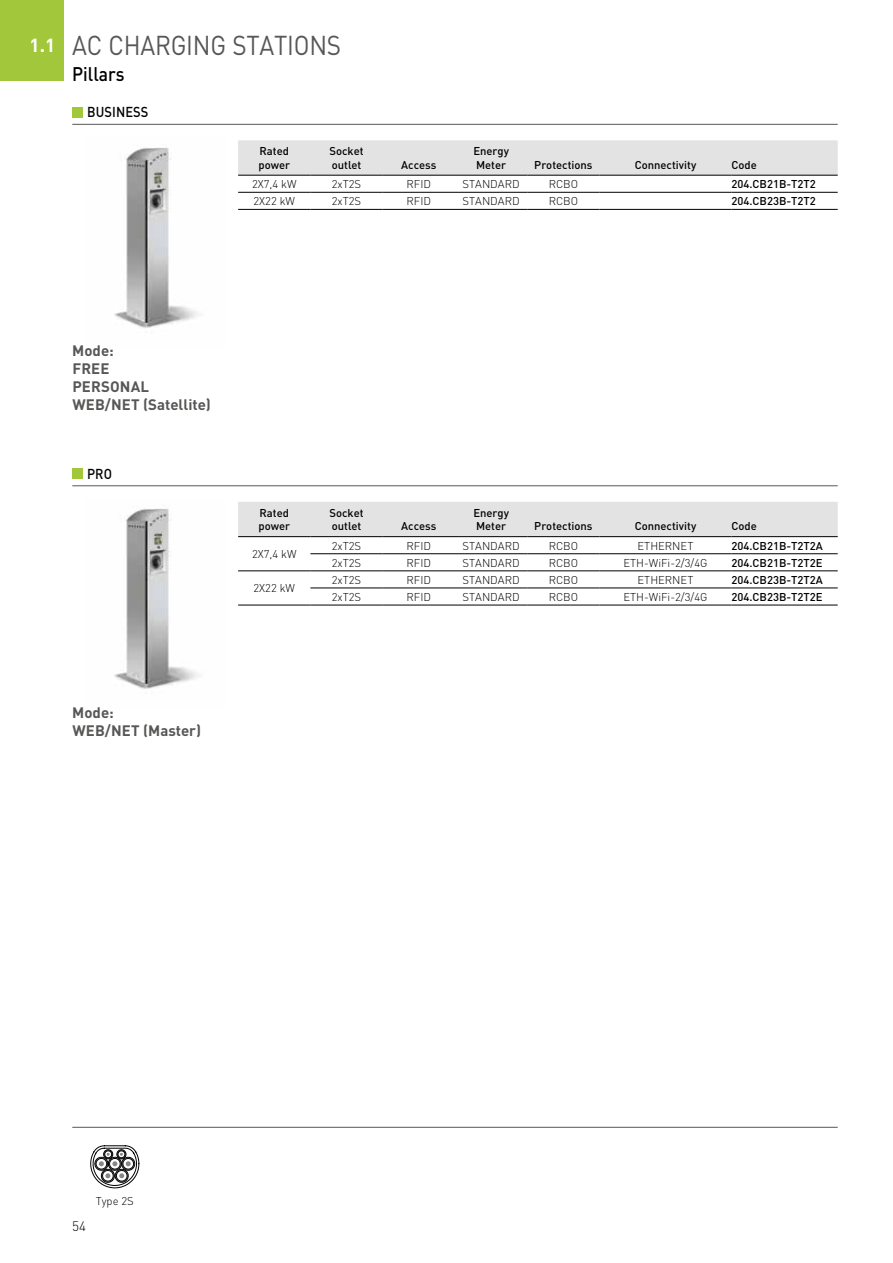
<style>
.page{position:relative;width:893px;height:1263px;background:#fff}
.page>*{position:absolute;margin:0;border:0;box-sizing:border-box;transform-origin:0 0}
.t1{font:27px "DIN Pro";letter-spacing:-.01em;color:#575756;scale:.9 1}
.t2{font:500 19.5px "DIN Pro";color:#000;scale:.9 1}
.t3{font:700 18.75px "DIN Pro";color:#fff}
.t4{font:700 15px/18px "DIN Pro";color:#575756}
.t5{font:500 14.25px "DIN Pro";letter-spacing:.01em;color:#000;scale:.9 1}
.t6{font:300 13.5px "DIN Pro";color:#000}
.t7{font:500 11.25px/13.5px "DIN Pro";color:#000}
.t8{font:300 11.25px "DIN Pro";color:#000}
</style>
<div class="page">
<div style="left:238px;top:140px;width:600px;height:35px;background:#e3e3e3"></div>
<hr style="left:310px;top:192px;width:73px;height:1px;background:#000">
<hr style="left:238px;top:175px;width:72px;height:1px;background:#000">
<hr style="left:310px;top:175px;width:73px;height:1px;background:#000">
<hr style="left:383px;top:175px;width:72px;height:1px;background:#000">
<hr style="left:455px;top:175px;width:72px;height:1px;background:#000">
<hr style="left:527px;top:175px;width:73px;height:1px;background:#000">
<hr style="left:600px;top:175px;width:131px;height:1px;background:#000">
<hr style="left:731px;top:175px;width:107px;height:1px;background:#000">
<hr style="left:238px;top:209px;width:72px;height:1px;background:#000">
<hr style="left:310px;top:209px;width:73px;height:1px;background:#000">
<hr style="left:383px;top:209px;width:72px;height:1px;background:#000">
<hr style="left:455px;top:209px;width:72px;height:1px;background:#000">
<hr style="left:527px;top:209px;width:73px;height:1px;background:#000">
<hr style="left:600px;top:209px;width:131px;height:1px;background:#000">
<hr style="left:731px;top:209px;width:107px;height:1px;background:#000">
<hr style="left:383px;top:192px;width:72px;height:1px;background:#000">
<hr style="left:455px;top:192px;width:72px;height:1px;background:#000">
<hr style="left:527px;top:192px;width:73px;height:1px;background:#000">
<hr style="left:600px;top:192px;width:131px;height:1px;background:#000">
<hr style="left:731px;top:192px;width:107px;height:1px;background:#000">
<hr style="left:238px;top:192px;width:72px;height:1px;background:#000">
<img style="left:114px;top:147px;width:86px;height:181px">
<hr style="left:72px;top:485px;width:766px;height:1px;background:#575756">
<div style="left:72px;top:468px;width:11px;height:11px;background:#a2c73a"></div>
<div style="left:238px;top:502px;width:600px;height:34px;background:#e3e3e3"></div>
<hr style="left:310px;top:553px;width:73px;height:1px;background:#000">
<hr style="left:310px;top:571px;width:73px;height:1px;background:#000">
<hr style="left:310px;top:588px;width:73px;height:1px;background:#000">
<hr style="left:238px;top:536px;width:72px;height:1px;background:#000">
<hr style="left:310px;top:536px;width:73px;height:1px;background:#000">
<hr style="left:383px;top:536px;width:72px;height:1px;background:#000">
<hr style="left:455px;top:536px;width:72px;height:1px;background:#000">
<hr style="left:527px;top:536px;width:73px;height:1px;background:#000">
<hr style="left:600px;top:536px;width:131px;height:1px;background:#000">
<hr style="left:731px;top:536px;width:107px;height:1px;background:#000">
<hr style="left:383px;top:553px;width:72px;height:1px;background:#000">
<hr style="left:455px;top:553px;width:72px;height:1px;background:#000">
<hr style="left:527px;top:553px;width:73px;height:1px;background:#000">
<hr style="left:600px;top:553px;width:131px;height:1px;background:#000">
<hr style="left:731px;top:553px;width:107px;height:1px;background:#000">
<hr style="left:383px;top:571px;width:72px;height:1px;background:#000">
<hr style="left:455px;top:571px;width:72px;height:1px;background:#000">
<hr style="left:527px;top:571px;width:73px;height:1px;background:#000">
<hr style="left:600px;top:571px;width:131px;height:1px;background:#000">
<hr style="left:731px;top:571px;width:107px;height:1px;background:#000">
<hr style="left:383px;top:588px;width:72px;height:1px;background:#000">
<hr style="left:600px;top:588px;width:131px;height:1px;background:#000">
<hr style="left:731px;top:588px;width:107px;height:1px;background:#000">
<hr style="left:238px;top:605px;width:72px;height:1px;background:#000">
<hr style="left:310px;top:605px;width:73px;height:1px;background:#000">
<hr style="left:383px;top:605px;width:72px;height:1px;background:#000">
<hr style="left:455px;top:605px;width:72px;height:1px;background:#000">
<hr style="left:527px;top:605px;width:73px;height:1px;background:#000">
<hr style="left:600px;top:605px;width:131px;height:1px;background:#000">
<hr style="left:731px;top:605px;width:107px;height:1px;background:#000">
<hr style="left:455px;top:588px;width:72px;height:1px;background:#000">
<hr style="left:527px;top:588px;width:73px;height:1px;background:#000">
<hr style="left:238px;top:571px;width:72px;height:1px;background:#000">
<img style="left:114px;top:508px;width:86px;height:181px">
<hr style="left:72px;top:124px;width:766px;height:1px;background:#575756">
<div style="left:72px;top:107px;width:11px;height:10px;background:#a2c73a"></div>
<svg style="left:91px;top:1145px;width:48px;height:43px"></svg>
<hr style="left:72px;top:1127px;width:766px;height:1px;background:#575756">
<div style="left:0;top:0;width:64px;height:81px;background:#a2c73a"></div>
<h3 class="t3" style="left:30px;top:33px;width:27px">1.1</h3>
<h1 class="t1" style="left:72px;top:27px;width:300px">AC CHARGING STATIONS</h1>
<h2 class="t2" style="left:72px;top:61px;width:59px">Pillars</h2>
<p class="t5" style="left:87px;top:102px;width:70px">BUSINESS</p>
<p class="t7" style="left:258px;top:144px;width:33px">Rated power</p>
<p class="t7" style="left:329px;top:144px;width:36px">Socket outlet</p>
<p class="t7" style="left:401px;top:158px;width:37px">Access</p>
<p class="t7" style="left:473px;top:144px;width:37px">Energy<br>Meter</p>
<p class="t7" style="left:534px;top:158px;width:60px">Protections</p>
<p class="t7" style="left:635px;top:158px;width:63px">Connectivity</p>
<p class="t7" style="left:731px;top:158px;width:27px">Code</p>
<p class="t8" style="left:252px;top:176px;width:46px">2X7,4 kW</p>
<p class="t8" style="left:332px;top:176px;width:31px">2xT2S</p>
<p class="t8" style="left:407px;top:176px;width:26px">RFID</p>
<p class="t8" style="left:463px;top:176px;width:59px">STANDARD</p>
<p class="t8" style="left:549px;top:176px;width:31px">RCBO</p>
<p class="t7" style="left:731px;top:177px;width:86px">204.CB21B-T2T2</p>
<p class="t8" style="left:253px;top:193px;width:43px">2X22 kW</p>
<p class="t8" style="left:332px;top:193px;width:31px">2xT2S</p>
<p class="t8" style="left:407px;top:193px;width:26px">RFID</p>
<p class="t8" style="left:463px;top:193px;width:59px">STANDARD</p>
<p class="t8" style="left:549px;top:193px;width:31px">RCBO</p>
<p class="t7" style="left:731px;top:194px;width:86px">204.CB23B-T2T2</p>
<h3 class="t4" style="left:72px;top:341px;width:140px">Mode:<br>FREE<br>PERSONAL<br>WEB/NET (Satellite)</h3>
<p class="t5" style="left:87px;top:464px;width:29px">PRO</p>
<h3 class="t4" style="left:72px;top:703px;width:130px">Mode:<br>WEB/NET (Master)</h3>
<p class="t7" style="left:258px;top:505px;width:33px">Rated power</p>
<p class="t7" style="left:329px;top:505px;width:36px">Socket outlet</p>
<p class="t7" style="left:401px;top:519px;width:37px">Access</p>
<p class="t7" style="left:473px;top:505px;width:37px">Energy<br>Meter</p>
<p class="t7" style="left:534px;top:519px;width:60px">Protections</p>
<p class="t7" style="left:635px;top:519px;width:63px">Connectivity</p>
<p class="t7" style="left:731px;top:519px;width:27px">Code</p>
<p class="t8" style="left:252px;top:546px;width:46px">2X7,4 kW</p>
<p class="t8" style="left:253px;top:580px;width:43px">2X22 kW</p>
<p class="t8" style="left:332px;top:538px;width:31px">2xT2S</p>
<p class="t8" style="left:407px;top:538px;width:26px">RFID</p>
<p class="t8" style="left:463px;top:538px;width:59px">STANDARD</p>
<p class="t8" style="left:549px;top:538px;width:31px">RCBO</p>
<p class="t8" style="left:637px;top:538px;width:57px">ETHERNET</p>
<p class="t7" style="left:731px;top:538px;width:93px">204.CB21B-T2T2A</p>
<p class="t8" style="left:332px;top:555px;width:31px">2xT2S</p>
<p class="t8" style="left:407px;top:555px;width:26px">RFID</p>
<p class="t8" style="left:463px;top:555px;width:59px">STANDARD</p>
<p class="t8" style="left:549px;top:555px;width:31px">RCBO</p>
<p class="t8" style="left:623px;top:555px;width:85px">ETH-WiFi-2/3/4G</p>
<p class="t7" style="left:731px;top:555px;width:93px">204.CB21B-T2T2E</p>
<p class="t8" style="left:332px;top:572px;width:31px">2xT2S</p>
<p class="t8" style="left:407px;top:572px;width:26px">RFID</p>
<p class="t8" style="left:463px;top:572px;width:59px">STANDARD</p>
<p class="t8" style="left:549px;top:572px;width:31px">RCBO</p>
<p class="t8" style="left:637px;top:572px;width:57px">ETHERNET</p>
<p class="t7" style="left:731px;top:572px;width:93px">204.CB23B-T2T2A</p>
<p class="t8" style="left:332px;top:589px;width:31px">2xT2S</p>
<p class="t8" style="left:407px;top:589px;width:26px">RFID</p>
<p class="t8" style="left:463px;top:589px;width:59px">STANDARD</p>
<p class="t8" style="left:549px;top:589px;width:31px">RCBO</p>
<p class="t8" style="left:623px;top:589px;width:85px">ETH-WiFi-2/3/4G</p>
<p class="t7" style="left:731px;top:589px;width:93px">204.CB23B-T2T2E</p>
<p class="t6" style="left:72px;top:1217px;width:15px">54</p>
<p class="t8" style="left:96px;top:1193px;width:40px">Type 2S</p>
</div>
